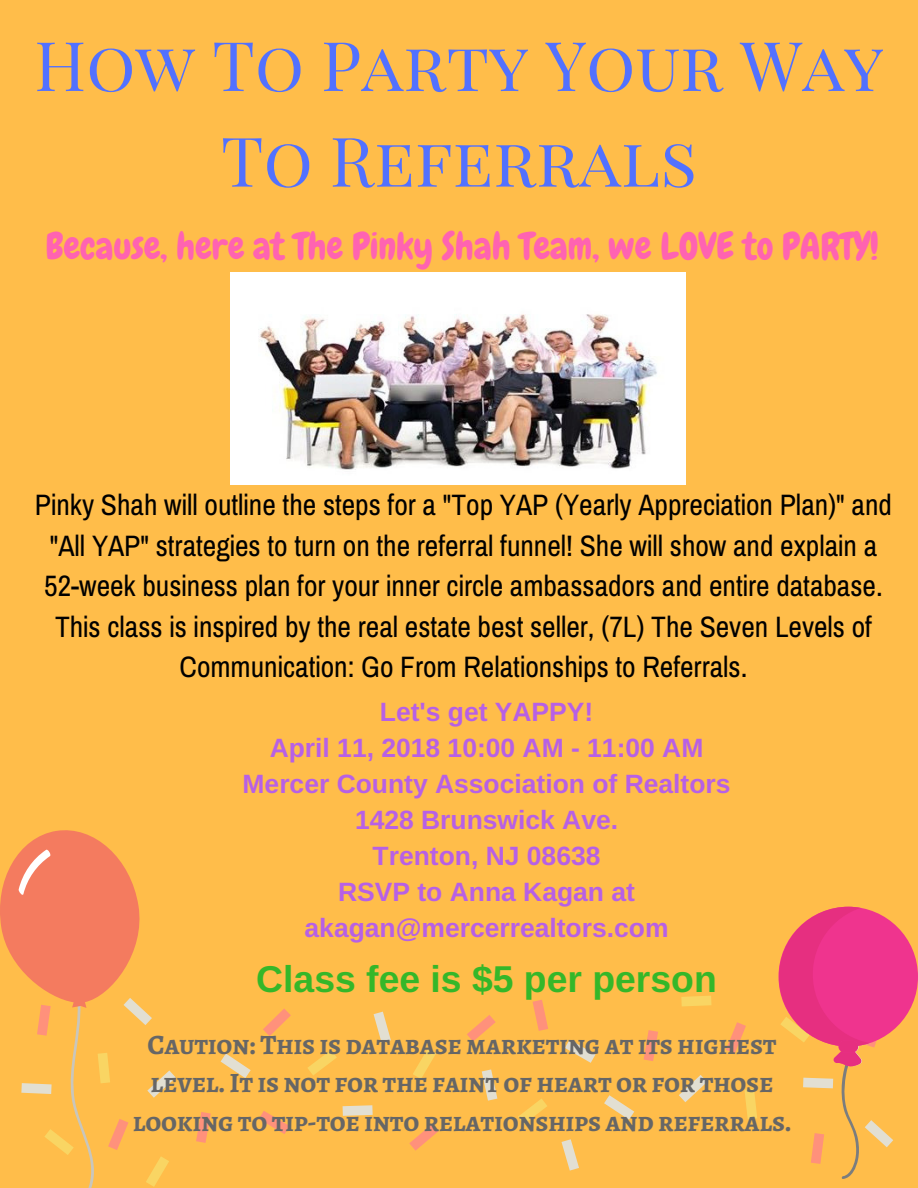
<style>
.page{position:relative;width:918px;height:1188px;background:#ffbd4a}
.page>*{position:absolute;margin:0;border:0;box-sizing:border-box;transform-origin:0 0}
.t1{font:68.55px/95.7px "Playfair Display SC";color:#5271ff;text-align:center}
.t2{font:37.35px "Chewy";color:#ff63b1}
.t3{font:700 37.35px "Arimo";color:#35b729}
.t4{font:29.55px/40.5px "Archivo Narrow";color:#000;text-align:center}
.t5{font:700 28.05px/38.2px "Alegreya SC";letter-spacing:-.01em;color:#666;text-align:center}
.t6{font:700 26.4px/36px "Arimo";color:#b760e6;text-align:center}
</style>
<div class="page">
<svg style="left:413px;top:1049px;width:23px;height:30px"></svg>
<svg style="left:221px;top:1054px;width:30px;height:24px"></svg>
<svg style="left:263px;top:1009px;width:28px;height:27px"></svg>
<svg style="left:196px;top:1112px;width:15px;height:31px"></svg>
<svg style="left:259px;top:1111px;width:30px;height:23px"></svg>
<svg style="left:343px;top:1105px;width:30px;height:11px"></svg>
<svg style="left:374px;top:1012px;width:17px;height:31px"></svg>
<svg style="left:409px;top:1124px;width:29px;height:27px"></svg>
<svg style="left:308px;top:1050px;width:29px;height:25px"></svg>
<svg style="left:482px;top:1069px;width:15px;height:32px"></svg>
<svg style="left:604px;top:1095px;width:30px;height:25px"></svg>
<svg style="left:533px;top:1000px;width:15px;height:31px"></svg>
<svg style="left:744px;top:1089px;width:13px;height:30px"></svg>
<svg style="left:679px;top:1075px;width:28px;height:27px"></svg>
<svg style="left:644px;top:1030px;width:14px;height:31px"></svg>
<svg style="left:565px;top:1040px;width:31px;height:23px"></svg>
<svg style="left:726px;top:1022px;width:20px;height:31px"></svg>
<svg style="left:681px;top:996px;width:31px;height:10px"></svg>
<svg style="left:562px;top:1139px;width:17px;height:32px"></svg>
<svg style="left:467px;top:1015px;width:29px;height:27px"></svg>
<svg style="left:518px;top:1099px;width:29px;height:25px"></svg>
<div style="left:779px;top:907px;width:139px;height:140px;background:#ef348e;border-radius:50%"></div>
<svg style="left:779px;top:907px;width:114px;height:272px"></svg>
<svg style="left:0;top:830px;width:176px;height:358px"></svg>
<img style="left:231px;top:272px;width:454px;height:213px">
<h1 class="t1" style="left:34px;top:15px;width:851px">How To Party Your Way<br>To Referrals</h1>
<p class="t2" style="left:46px;top:222px;width:835px">Because, here at The Pinky Shah Team, we LOVE to PARTY!</p>
<p class="t4" style="left:35px;top:484px;width:859px">Pinky Shah will outline the steps for a "Top YAP (Yearly Appreciation Plan)" and "All YAP" strategies to turn on the referral funnel! She will show and explain a 52-week business plan for your inner circle ambassadors and entire database.<br>This class is inspired by the real estate best seller, (7L) The Seven Levels of Communication: Go From Relationships to Referrals.</p>
<p class="t6" style="left:243px;top:694px;width:489px">Let's get YAPPY!<br>April 11, 2018 10:00 AM - 11:00 AM<br>Mercer County Association of Realtors<br>1428 Brunswick Ave.<br>Trenton, NJ 08638<br>RSVP to Anna Kagan at akagan@mercerrealtors.com</p>
<p class="t3" style="left:256px;top:958px;width:462px">Class fee is $5 per person</p>
<p class="t5" style="left:133px;top:1026px;width:660px">Caution: This is database marketing at its highest level. It is not for the faint of heart or for those looking to tip-toe into relationships and referrals.</p>
</div>
